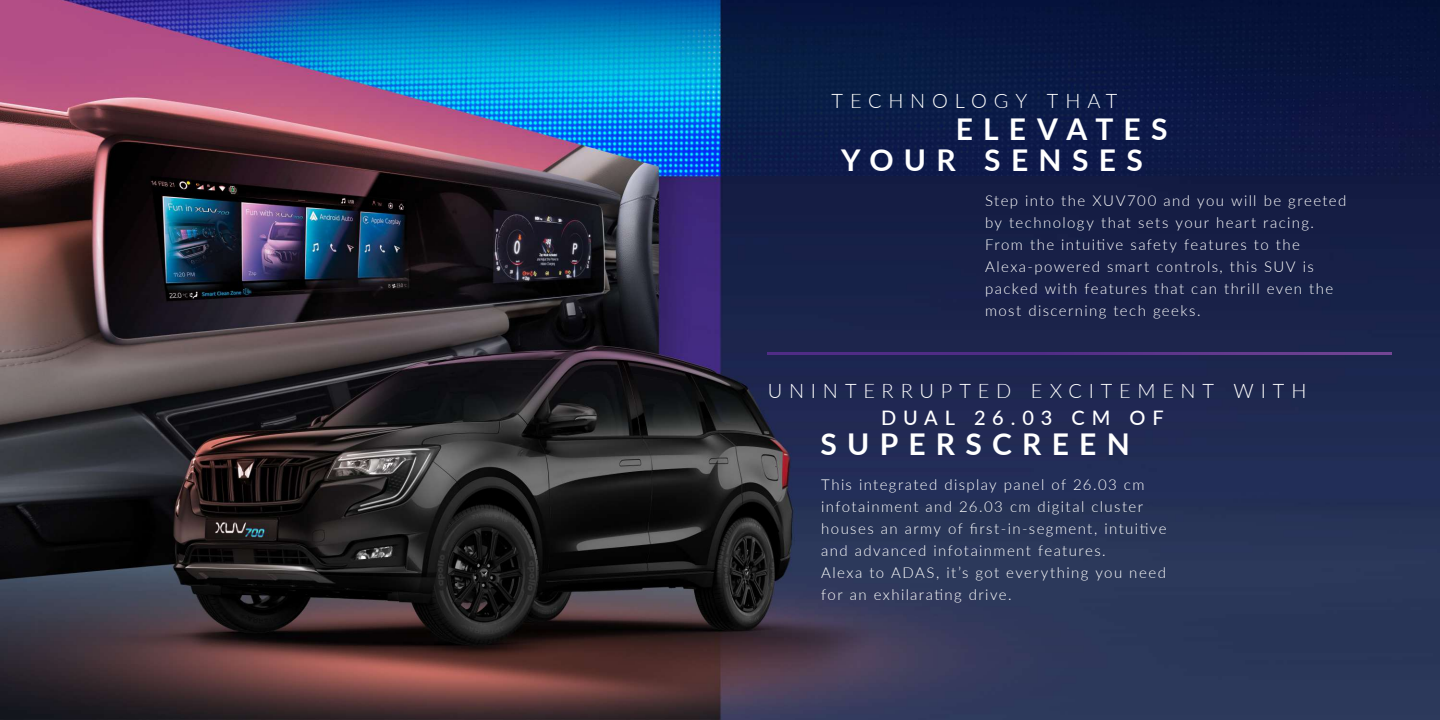
<style>
.page{position:relative;width:1440px;height:720px;background:#fff}
.page>*{position:absolute;margin:0;border:0;box-sizing:border-box;transform-origin:0 0}
.t1{font:700 30px "Lato";letter-spacing:.34em;color:#fff}
.t2{font:300 20px "Lato";letter-spacing:.345em;color:#fff}
.t3{font:500 20px "Lato";letter-spacing:.345em;color:#fff}
.t4{font:300 15px/22px "Lato";letter-spacing:.095em;color:#fff}
</style>
<div class="page">
<img style="left:0;top:0;width:1440px;height:720px">
<svg style="left:768px;top:352px;width:624px;height:3px;background:#5a3389"></svg>
<h2 class="t2" style="left:832px;top:87px;width:287px">TECHNOLOGY THAT</h2>
<h1 class="t1" style="left:956px;top:107px;width:213px">ELEVATES</h1>
<h1 class="t1" style="left:841px;top:138px;width:304px">YOUR SENSES</h1>
<p class="t4" style="left:985px;top:189px;width:363px">Step into the XUV700 and you will be greeted by technology that sets your heart racing.<br>From the intuitive safety features to the Alexa-powered smart controls, this SUV is packed with features that can thrill even the most discerning tech geeks.</p>
<h2 class="t2" style="left:768px;top:377px;width:540px">UNINTERRUPTED EXCITEMENT WITH</h2>
<h1 class="t1" style="left:820px;top:422px;width:311px">SUPERSCREEN</h1>
<h2 class="t3" style="left:881px;top:403px;width:284px">DUAL 26.03 CM OF</h2>
<p class="t4" style="left:821px;top:473px;width:347px">This integrated display panel of 26.03 cm infotainment and 26.03 cm digital cluster houses an army of first-in-segment, intuitive and advanced infotainment features.<br>Alexa to ADAS, it’s got everything you need for an exhilarating drive.</p>
</div>
